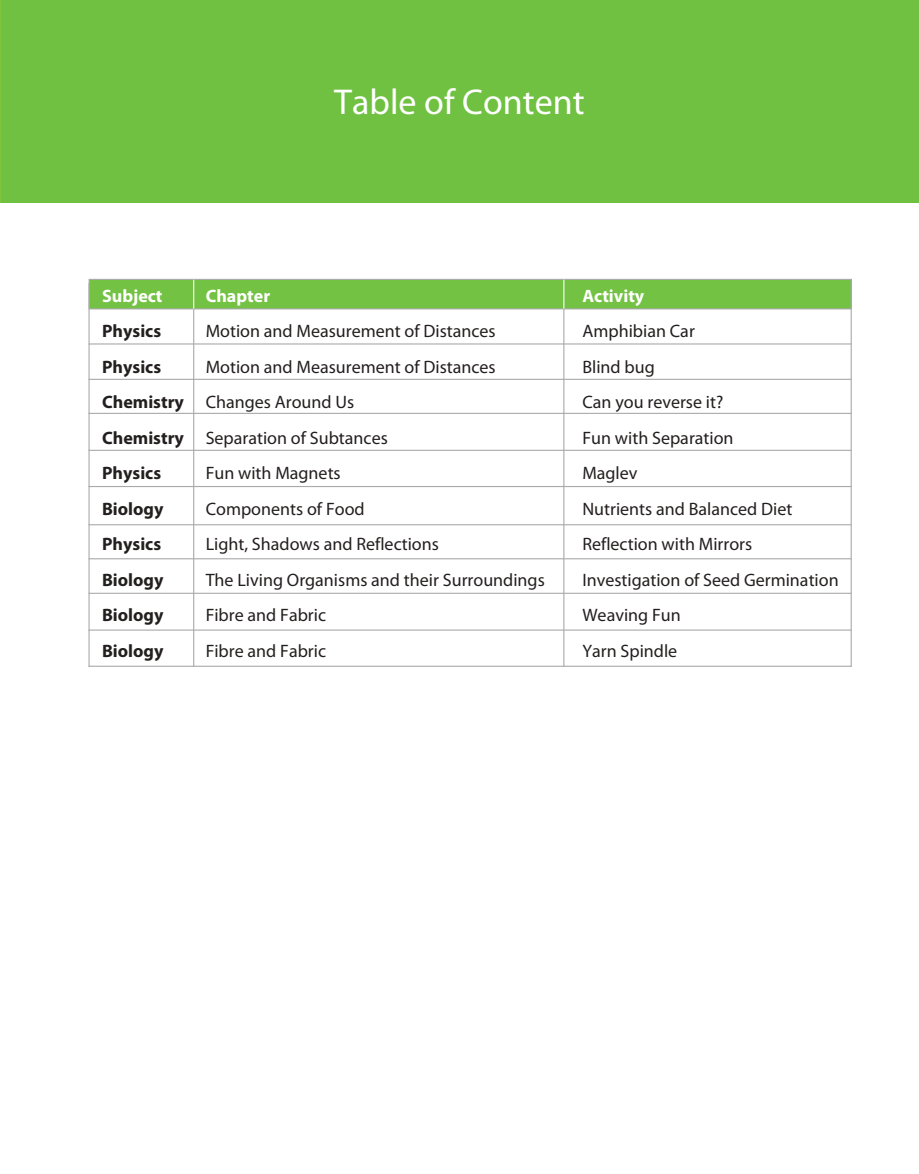
<style>
.page{position:relative;width:919px;height:1174px;background:#fff}
.page>*{position:absolute;margin:0;border:0;box-sizing:border-box;transform-origin:0 0}
.t1{font:36px "Myriad Pro";color:#fff}
.t2{font:18px "Myriad Pro";color:#241f1f}
.t3{font:700 18px "Myriad Pro";color:#241f1f}
.t4{font:700 18px "Myriad Pro";color:#fff}
.s1{font-weight:700}
</style>
<div class="page">
<div style="left:0;top:0;width:918px;height:202px;background:#70c142"></div>
<svg style="left:0;top:1px;width:1px;height:201px"></svg>
<hr style="left:88px;top:343px;width:763px;height:1px;background:#aaaaac">
<hr style="left:88px;top:665px;width:763px;height:2px;background:#aaaaac">
<hr style="left:88px;top:283px;width:2px;height:383px;background:#aaaaac">
<hr style="left:850px;top:282px;width:1px;height:384px;background:#aaaaac">
<hr style="left:563px;top:308px;width:1px;height:358px;background:#aaaaac">
<hr style="left:193px;top:309px;width:1px;height:357px;background:#aaaaac">
<hr style="left:88px;top:379px;width:763px;height:1px;background:#aaaaac">
<hr style="left:88px;top:413px;width:763px;height:1px;background:#aaaaac">
<hr style="left:88px;top:450px;width:763px;height:1px;background:#aaaaac">
<hr style="left:88px;top:486px;width:763px;height:1px;background:#aaaaac">
<hr style="left:88px;top:524px;width:763px;height:1px;background:#aaaaac">
<hr style="left:88px;top:558px;width:763px;height:1px;background:#aaaaac">
<hr style="left:88px;top:593px;width:763px;height:1px;background:#aaaaac">
<hr style="left:88px;top:629px;width:763px;height:1px;background:#aaaaac">
<svg style="left:88px;top:278px;width:764px;height:32px;background:#7dc253"></svg>
<h1 class="t1" style="left:334px;top:80px;width:252px">Table of Content</h1>
<p class="t4" style="left:102px;top:284px;width:62px">Subject</p>
<p class="t4" style="left:206px;top:284px;width:66px">Chapter</p>
<p class="t4" style="left:582px;top:284px;width:63px">Activity</p>
<p class="t3" style="left:102px;top:319px;width:61px">Physics</p>
<p class="t2" style="left:206px;top:320px;width:291px">Motion and Measurement of Distances</p>
<p class="t2" style="left:582px;top:320px;width:114px">Amphibian Car</p>
<p class="t3" style="left:102px;top:355px;width:61px">Physics</p>
<p class="t2" style="left:206px;top:355px;width:291px">Motion and Measurement of Distances</p>
<p class="t2" style="left:582px;top:355px;width:74px">Blind bug</p>
<p class="t2" style="left:102px;top:391px;width:254px"><span class="s1">Chemistry</span> Changes Around Us</p>
<p class="t2" style="left:582px;top:391px;width:142px">Can you reverse it?</p>
<p class="t2" style="left:102px;top:426px;width:287px"><span class="s1">Chemistry</span> Separation of Subtances</p>
<p class="t2" style="left:582px;top:426px;width:153px">Fun with Separation</p>
<p class="t3" style="left:102px;top:461px;width:61px">Physics</p>
<p class="t2" style="left:206px;top:462px;width:137px">Fun with Magnets</p>
<p class="t2" style="left:582px;top:462px;width:57px">Maglev</p>
<p class="t3" style="left:102px;top:497px;width:63px">Biology</p>
<p class="t2" style="left:206px;top:497px;width:160px">Components of Food</p>
<p class="t2" style="left:582px;top:497px;width:211px">Nutrients and Balanced Diet</p>
<p class="t3" style="left:102px;top:532px;width:61px">Physics</p>
<p class="t2" style="left:206px;top:533px;width:235px">Light, Shadows and Reflections</p>
<p class="t2" style="left:582px;top:533px;width:171px">Reflection with Mirrors</p>
<p class="t3" style="left:102px;top:568px;width:63px">Biology</p>
<p class="t2" style="left:206px;top:568px;width:340px">The Living Organisms and their Surroundings</p>
<p class="t2" style="left:582px;top:568px;width:258px">Investigation of Seed Germination</p>
<p class="t3" style="left:102px;top:603px;width:63px">Biology</p>
<p class="t2" style="left:206px;top:604px;width:122px">Fibre and Fabric</p>
<p class="t2" style="left:582px;top:604px;width:100px">Weaving Fun</p>
<p class="t3" style="left:102px;top:639px;width:63px">Biology</p>
<p class="t2" style="left:206px;top:639px;width:122px">Fibre and Fabric</p>
<p class="t2" style="left:582px;top:639px;width:96px">Yarn Spindle</p>
</div>
